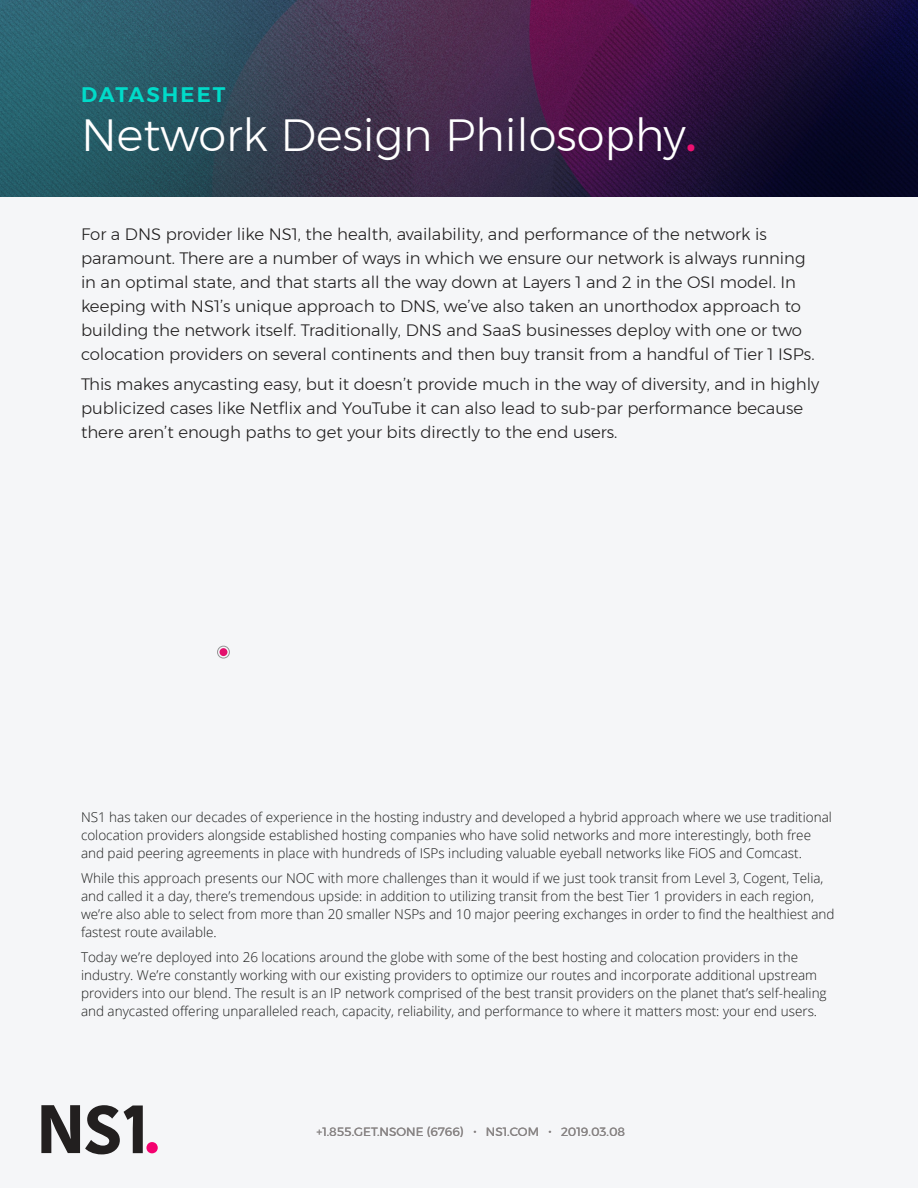
<style>
.page{position:relative;width:918px;height:1188px;background:#fff}
.page>*{position:absolute;margin:0;border:0;box-sizing:border-box;transform-origin:0 0}
.t1{font:300 45px "Montserrat";color:#fff}
.t2{font:600 21px "Montserrat";letter-spacing:.1em;color:#00dbc9}
.t3{font:300 16.5px/24px "Montserrat";color:#211f1f}
.t4{font:300 13.5px/18px "Open Sans";color:#191a19}
.t5{font:12px "Montserrat";color:#888484}
.s1{font-weight:600;color:#ed1171}
</style>
<div class="page">
<div style="left:0;top:1071px;width:918px;height:117px;background:#f5f6f8"></div>
<svg style="left:41px;top:1105px;width:102px;height:49px"></svg>
<div style="left:146px;top:1142px;width:12px;height:11px;background:#f4006f;border-radius:50%"></div>
<div style="left:0;top:197px;width:918px;height:561px;background:#f5f6f8"></div>
<div style="left:0;top:758px;width:918px;height:313px;background:#f5f6f8"></div>
<img style="left:0;top:0;width:918px;height:197px">
<div style="left:217px;top:646px;width:13px;height:12px;border:1px solid #9b9b9b;border-radius:50%"></div>
<div style="left:220px;top:648px;width:7px;height:8px;background:#e3106d;border-radius:50%"></div>
<h2 class="t2" style="left:81px;top:78px;width:146px">DATASHEET</h2>
<h2 class="t1" style="left:81px;top:102px;width:617px">Network Design Philosophy<span class="s1">.</span></h2>
<p class="t3" style="left:81px;top:221px;width:735px">For a DNS provider like NS1, the health, availability, and performance of the network is paramount. There are a number of ways in which we ensure our network is always running in an optimal state, and that starts all the way down at Layers 1 and 2 in the OSI model. In keeping with NS1’s unique approach to DNS, we’ve also taken an unorthodox approach to building the network itself. Traditionally, DNS and SaaS businesses deploy with one or two colocation providers on several continents and then buy transit from a handful of Tier 1 ISPs.</p>
<p class="t3" style="left:81px;top:372px;width:740px">This makes anycasting easy, but it doesn’t provide much in the way of diversity, and in highly publicized cases like Netflix and YouTube it can also lead to sub-par performance because there aren’t enough paths to get your bits directly to the end users.</p>
<p class="t4" style="left:81px;top:808px;width:752px">NS1 has taken our decades of experience in the hosting industry and developed a hybrid approach where we use traditional colocation providers alongside established hosting companies who have solid networks and more interestingly, both free and paid peering agreements in place with hundreds of ISPs including valuable eyeball networks like FiOS and Comcast.</p>
<p class="t4" style="left:81px;top:869px;width:755px">While this approach presents our NOC with more challenges than it would if we just took transit from Level 3, Cogent, Telia, and called it a day, there’s tremendous upside: in addition to utilizing transit from the best Tier 1 providers in each region, we’re also able to select from more than 20 smaller NSPs and 10 major peering exchanges in order to find the healthiest and fastest route available.</p>
<p class="t4" style="left:81px;top:948px;width:747px">Today we’re deployed into 26 locations around the globe with some of the best hosting and colocation providers in the industry. We’re constantly working with our existing providers to optimize our routes and incorporate additional upstream providers into our blend. The result is an IP network comprised of the best transit providers on the planet that’s self-healing and anycasted offering unparalleled reach, capacity, reliability, and performance to where it matters most: your end users.</p>
<p class="t5" style="left:316px;top:1122px;width:310px">+1.855.GET.NSONE (6766) • NS1.COM • 2019.03.08</p>
</div>
